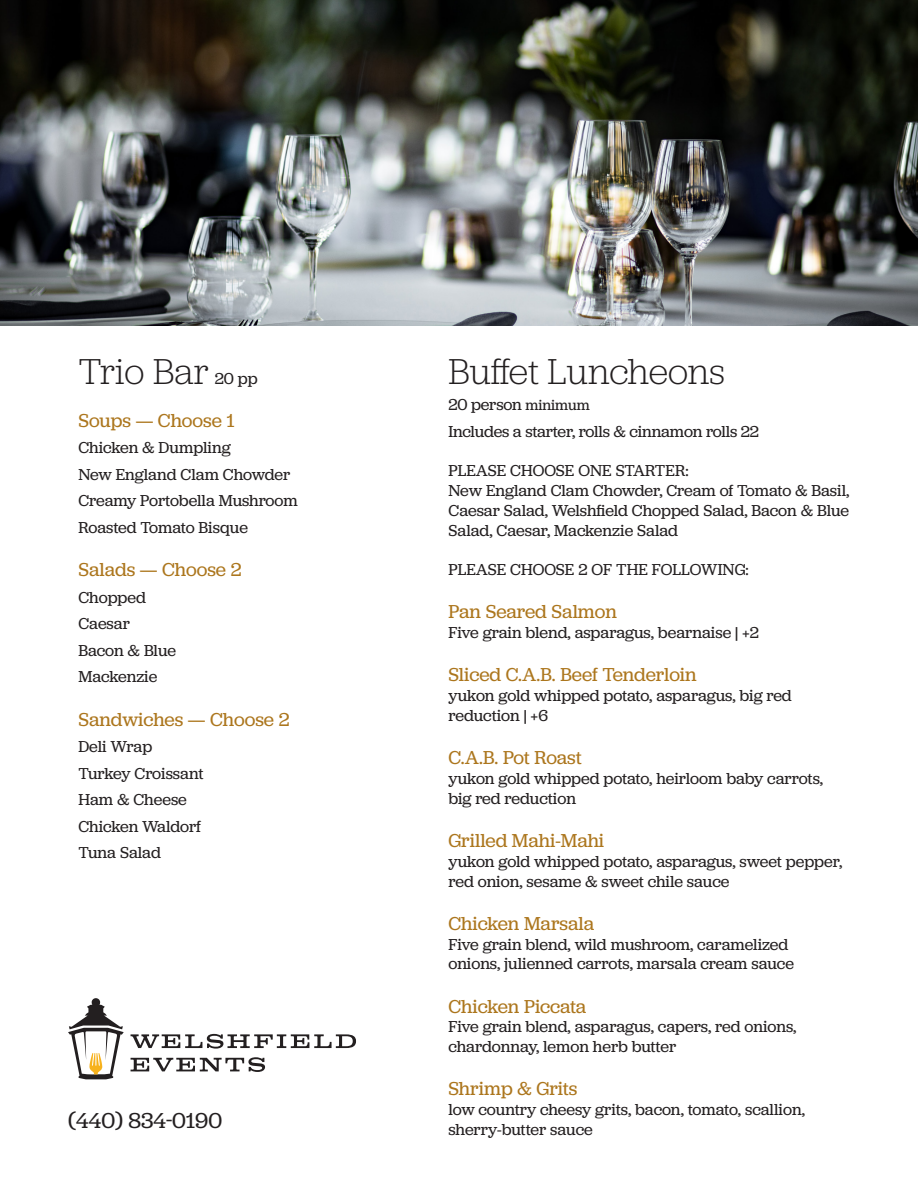
<style>
.page{position:relative;width:918px;height:1188px;background:#fff}
.page>*{position:absolute;margin:0;border:0;box-sizing:border-box;transform-origin:0 0}
.t1{font:300 37.5px "Jubilat";letter-spacing:-.005em;color:#231f20}
.t2{font:22.5px "Jubilat";color:#231f20}
.t3{font:19.5px "Jubilat";color:#ac761d}
.t4{font:16.5px/19.8px "Jubilat";letter-spacing:-.005em;color:#231f20;text-align:justify}
.s1{font-size:15px}
</style>
<div class="page">
<img style="left:0;top:0;width:918px;height:325px">
<svg style="left:131px;top:1057px;width:134px;height:15px"></svg>
<svg style="left:131px;top:1034px;width:225px;height:15px"></svg>
<svg style="left:68px;top:998px;width:56px;height:81px"></svg>
<p class="t1" style="left:78px;top:348px;width:132px">Trio Bar</p>
<p class="t4" style="left:215px;top:368px;width:44px">20 pp</p>
<p class="t3" style="left:78px;top:408px;width:158px">Soups — Choose 1</p>
<p class="t4" style="left:78px;top:437px;width:154px">Chicken &amp; Dumpling</p>
<p class="t4" style="left:78px;top:464px;width:213px">New England Clam Chowder</p>
<p class="t4" style="left:78px;top:490px;width:221px">Creamy Portobella Mushroom</p>
<p class="t4" style="left:78px;top:517px;width:171px">Roasted Tomato Bisque</p>
<p class="t3" style="left:78px;top:557px;width:165px">Salads — Choose 2</p>
<p class="t4" style="left:78px;top:587px;width:69px">Chopped</p>
<p class="t4" style="left:78px;top:613px;width:53px">Caesar</p>
<p class="t4" style="left:78px;top:640px;width:99px">Bacon &amp; Blue</p>
<p class="t4" style="left:78px;top:666px;width:81px">Mackenzie</p>
<p class="t3" style="left:78px;top:707px;width:213px">Sandwiches — Choose 2</p>
<p class="t4" style="left:78px;top:736px;width:75px">Deli Wrap</p>
<p class="t4" style="left:78px;top:763px;width:127px">Turkey Croissant</p>
<p class="t4" style="left:78px;top:789px;width:110px">Ham &amp; Cheese</p>
<p class="t4" style="left:78px;top:816px;width:124px">Chicken Waldorf</p>
<p class="t4" style="left:78px;top:842px;width:84px">Tuna Salad</p>
<p class="t2" style="left:68px;top:1107px;width:156px">(440) 834-0190</p>
<p class="t1" style="left:448px;top:348px;width:278px">Buffet Luncheons</p>
<p class="t4" style="left:448px;top:394px;width:143px">20 person <span class="s1">minimum</span></p>
<p class="t4" style="left:448px;top:421px;width:312px">Includes a starter, rolls &amp; cinnamon rolls 22</p>
<p class="t4" style="left:448px;top:460px;width:242px">PLEASE CHOOSE ONE STARTER:</p>
<p class="t4" style="left:448px;top:480px;width:402px">New England Clam Chowder, Cream of Tomato &amp; Basil, Caesar Salad, Welshfield Chopped Salad, Bacon &amp; Blue Salad, Caesar, Mackenzie Salad</p>
<p class="t4" style="left:448px;top:559px;width:302px">PLEASE CHOOSE 2 OF THE FOLLOWING:</p>
<p class="t3" style="left:448px;top:600px;width:170px">Pan Seared Salmon</p>
<p class="t4" style="left:448px;top:622px;width:312px">Five grain blend, asparagus, bearnaise | +2</p>
<p class="t3" style="left:448px;top:663px;width:250px">Sliced C.A.B. Beef Tenderloin</p>
<p class="t4" style="left:448px;top:685px;width:345px">yukon gold whipped potato, asparagus, big red</p>
<p class="t4" style="left:448px;top:705px;width:101px">reduction | +6</p>
<p class="t3" style="left:448px;top:745px;width:135px">C.A.B. Pot Roast</p>
<p class="t4" style="left:448px;top:768px;width:376px">yukon gold whipped potato, heirloom baby carrots,</p>
<p class="t4" style="left:448px;top:788px;width:129px">big red reduction</p>
<p class="t3" style="left:448px;top:828px;width:157px">Grilled Mahi-Mahi</p>
<p class="t4" style="left:448px;top:851px;width:395px">yukon gold whipped potato, asparagus, sweet pepper,</p>
<p class="t4" style="left:448px;top:871px;width:282px">red onion, sesame &amp; sweet chile sauce</p>
<p class="t3" style="left:448px;top:911px;width:147px">Chicken Marsala</p>
<p class="t4" style="left:448px;top:934px;width:342px">Five grain blend, wild mushroom, caramelized</p>
<p class="t4" style="left:448px;top:954px;width:347px">onions, julienned carrots, marsala cream sauce</p>
<p class="t3" style="left:448px;top:994px;width:139px">Chicken Piccata</p>
<p class="t4" style="left:448px;top:1017px;width:350px">Five grain blend, asparagus, capers, red onions, chardonnay, lemon herb butter</p>
<p class="t3" style="left:448px;top:1077px;width:131px">Shrimp &amp; Grits</p>
<p class="t4" style="left:448px;top:1099px;width:358px">low country cheesy grits, bacon, tomato, scallion,</p>
<p class="t4" style="left:448px;top:1119px;width:146px">sherry-butter sauce</p>
</div>
